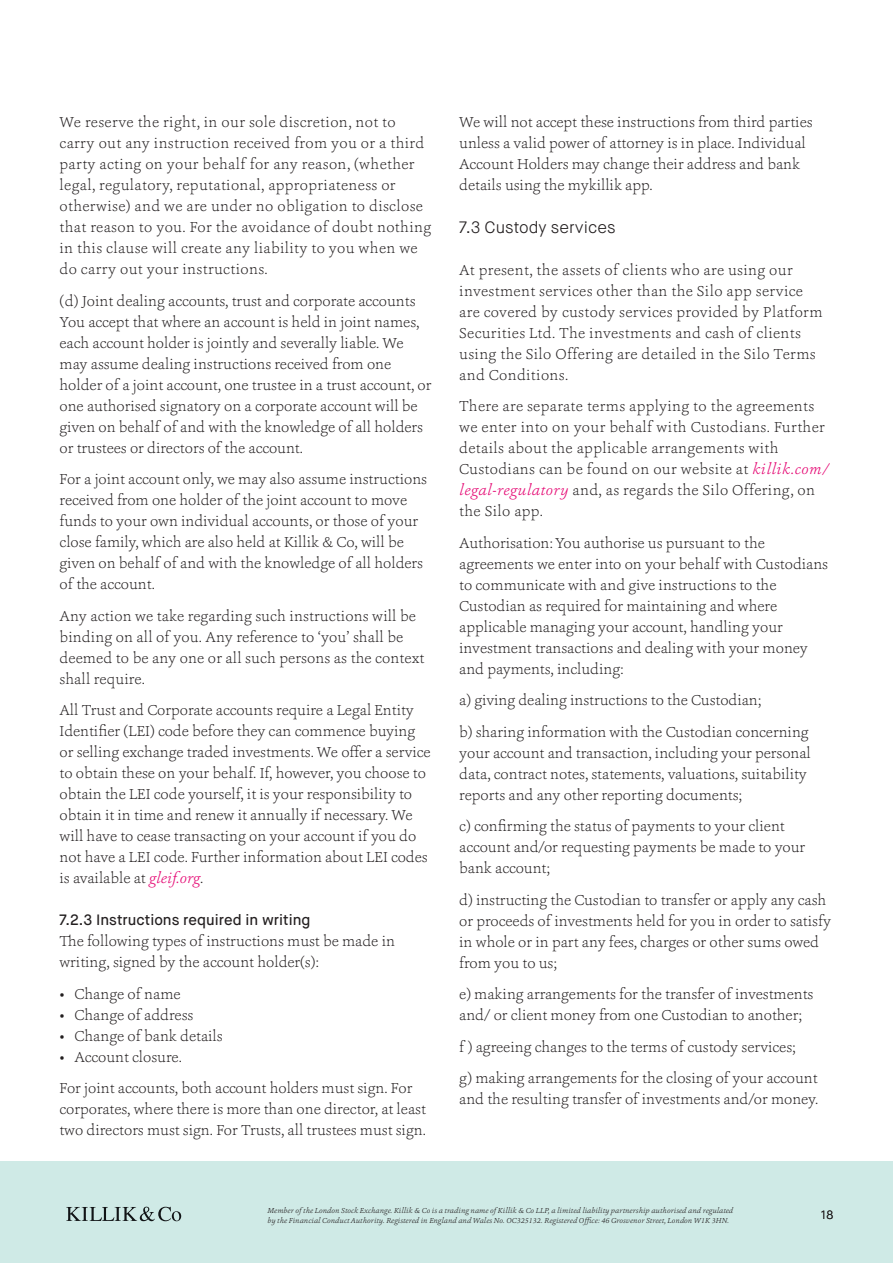
<style>
.page{position:relative;width:893px;height:1263px;background:#fff}
.page>*{position:absolute;margin:0;border:0;box-sizing:border-box;transform-origin:0 0}
.t1{font:300 16.5px "Maison Neue";color:#231f20}
.t2{font:200 15px/21px "Ashbury";color:#231f20}
.t3{font:200 15px/21px "Ashbury";letter-spacing:.025em;color:#231f20}
.t4{font:500 15px "Maison Neue";color:#231f20}
.t5{font:300 12px "Maison Neue";color:#231f20}
.t6{font:italic 300 7.5px/10.5px "Ashbury";color:#231f20}
.s1{font-weight:300;font-style:italic;color:#e50974}
</style>
<div class="page">
<div style="left:0;top:1161px;width:893px;height:102px;background:#cfeae6"></div>
<svg style="left:66px;top:1207px;width:115px;height:14px"></svg>
<p class="t3" style="left:60px;top:112px;width:373px">We reserve the right, in our sole discretion, not to carry out any instruction received from you or a third party acting on your behalf for any reason, (whether legal, regulatory, reputational, appropriateness or otherwise) and we are under no obligation to disclose that reason to you. For the avoidance of doubt nothing in this clause will create any liability to you when we do carry out your instructions.</p>
<p class="t2" style="left:60px;top:290px;width:373px">(d) Joint dealing accounts, trust and corporate accounts You accept that where an account is held in joint names, each account holder is jointly and severally liable. We may assume dealing instructions received from one holder of a joint account, one trustee in a trust account, or one authorised signatory on a corporate account will be given on behalf of and with the knowledge of all holders or trustees or directors of the account.</p>
<p class="t2" style="left:60px;top:469px;width:369px">For a joint account only, we may also assume instructions received from one holder of the joint account to move funds to your own individual accounts, or those of your close family, which are also held at Killik &amp; Co, will be given on behalf of and with the knowledge of all holders of the account.</p>
<p class="t2" style="left:60px;top:605px;width:366px">Any action we take regarding such instructions will be binding on all of you. Any reference to ‘you’ shall be deemed to be any one or all such persons as the context shall require.</p>
<p class="t2" style="left:60px;top:700px;width:373px">All Trust and Corporate accounts require a Legal Entity Identifier (LEI) code before they can commence buying or selling exchange traded investments. We offer a service to obtain these on your behalf. If, however, you choose to obtain the LEI code yourself, it is your responsibility to obtain it in time and renew it annually if necessary. We will have to cease transacting on your account if you do not have a LEI code. Further information about LEI codes is available at <span class="s1">gleif.org</span>.</p>
<p class="t4" style="left:60px;top:911px;width:252px">7.2.3 Instructions required in writing</p>
<p class="t2" style="left:60px;top:931px;width:337px">The following types of instructions must be made in writing, signed by the account holder(s):</p>
<p class="t2" style="left:60px;top:983px;width:123px">• Change of name</p>
<p class="t2" style="left:60px;top:1004px;width:135px">• Change of address</p>
<p class="t2" style="left:60px;top:1025px;width:165px">• Change of bank details</p>
<p class="t2" style="left:60px;top:1046px;width:124px">• Account closure.</p>
<p class="t2" style="left:60px;top:1078px;width:368px">For joint accounts, both account holders must sign. For corporates, where there is more than one director, at least two directors must sign. For Trusts, all trustees must sign.</p>
<p class="t2" style="left:459px;top:112px;width:355px">We will not accept these instructions from third parties unless a valid power of attorney is in place. Individual Account Holders may change their address and bank details using the mykillik app.</p>
<p class="t1" style="left:459px;top:217px;width:158px">7.3 Custody services</p>
<p class="t3" style="left:459px;top:259px;width:365px">At present, the assets of clients who are using our investment services other than the Silo app service are covered by custody services provided by Platform Securities Ltd. The investments and cash of clients using the Silo Offering are detailed in the Silo Terms and Conditions.</p>
<p class="t3" style="left:459px;top:396px;width:371px">There are separate terms applying to the agreements we enter into on your behalf with Custodians. Further details about the applicable arrangements with Custodians can be found on our website at <span class="s1">killik.com/ legal-regulatory</span> and, as regards the Silo Offering, on the Silo app.</p>
<p class="t2" style="left:459px;top:532px;width:370px">Authorisation: You authorise us pursuant to the agreements we enter into on your behalf with Custodians to communicate with and give instructions to the Custodian as required for maintaining and where applicable managing your account, handling your investment transactions and dealing with your money and payments, including:</p>
<p class="t2" style="left:459px;top:690px;width:304px">a) giving dealing instructions to the Custodian;</p>
<p class="t2" style="left:459px;top:721px;width:353px">b) sharing information with the Custodian concerning your account and transaction, including your personal data, contract notes, statements, valuations, suitability reports and any other reporting documents;</p>
<p class="t2" style="left:459px;top:816px;width:348px">c) confirming the status of payments to your client account and/or requesting payments be made to your bank account;</p>
<p class="t2" style="left:459px;top:889px;width:373px">d) instructing the Custodian to transfer or apply any cash or proceeds of investments held for you in order to satisfy in whole or in part any fees, charges or other sums owed from you to us;</p>
<p class="t2" style="left:459px;top:984px;width:356px">e) making arrangements for the transfer of investments and/ or client money from one Custodian to another;</p>
<p class="t2" style="left:459px;top:1036px;width:338px">f ) agreeing changes to the terms of custody services;</p>
<p class="t2" style="left:459px;top:1068px;width:361px">g) making arrangements for the closing of your account and the resulting transfer of investments and/or money.</p>
<p class="t6" style="left:267px;top:1205px;width:467px">Member of the London Stock Exchange. Killik &amp; Co is a trading name of Killik &amp; Co LLP, a limited liability partnership authorised and regulated by the Financial Conduct Authority. Registered in England and Wales No. OC325132. Registered Office: 46 Grosvenor Street, London W1K 3HN.</p>
<p class="t5" style="left:821px;top:1207px;width:14px">18</p>
</div>
